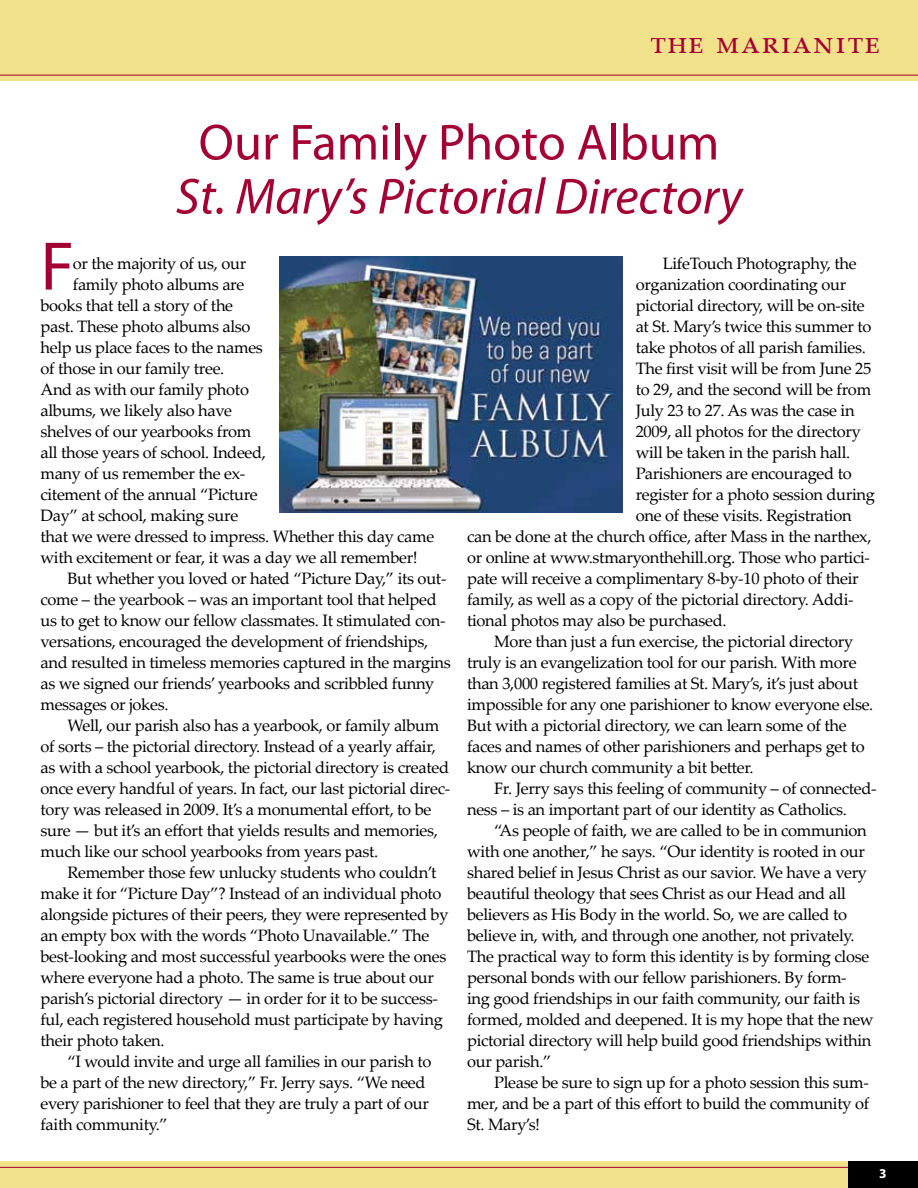
<style>
.page{position:relative;width:918px;height:1188px;background:#fff}
.page>*{position:absolute;margin:0;border:0;box-sizing:border-box;transform-origin:0 0}
.t1{font:69.3px "Myriad";color:#a30134}
.t2{font:italic 51px "Myriad Pro";color:#a30134}
.t3{font:51px "Myriad Pro";color:#a30134}
.t4{font:33px "Palatino Linotype";color:#a30134}
.t5{font:16.5px "Palatino Linotype";letter-spacing:-.02em;color:#000}
.t6{font:700 13.5px "Myriad Pro";color:#fff}
</style>
<div class="page">
<div style="left:0;top:1161px;width:918px;height:27px;background:#f2e18b"></div>
<hr style="left:0;top:1167px;width:918px;height:1px;background:#a30134">
<div style="left:848px;top:1161px;width:70px;height:27px;background:#000"></div>
<div style="left:0;top:0;width:918px;height:81px;background:#f2e18b"></div>
<hr style="left:0;top:75px;width:918px;height:1px;background:#a30134">
<img style="left:280px;top:256px;width:342px;height:256px">
<h3 class="t4" style="left:650px;top:19px;width:232px">the marianite</h3>
<h2 class="t3" style="left:199px;top:111px;width:522px">Our Family Photo Album</h2>
<h2 class="t2" style="left:176px;top:165px;width:568px">St. Mary’s Pictorial Directory</h2>
<h1 class="t1" style="left:40px;top:232px;width:35px">F</h1>
<p class="t5" style="left:73px;top:251px;width:175px">or the majority of us, our</p>
<p class="t5" style="left:73px;top:272px;width:173px">family photo albums are</p>
<p class="t5" style="left:40px;top:293px;width:194px">books that tell a story of the</p>
<p class="t5" style="left:40px;top:314px;width:212px">past. These photo albums also</p>
<p class="t5" style="left:40px;top:335px;width:224px">help us place faces to the names</p>
<p class="t5" style="left:40px;top:356px;width:185px">of those in our family tree.</p>
<p class="t5" style="left:40px;top:377px;width:210px">And as with our family photo</p>
<p class="t5" style="left:40px;top:398px;width:193px">albums, we likely also have</p>
<p class="t5" style="left:40px;top:419px;width:212px">shelves of our yearbooks from</p>
<p class="t5" style="left:40px;top:440px;width:227px">all those years of school. Indeed,</p>
<p class="t5" style="left:40px;top:461px;width:206px">many of us remember the ex-</p>
<p class="t5" style="left:40px;top:482px;width:219px">citement of the annual “Picture</p>
<p class="t5" style="left:40px;top:503px;width:199px">Day” at school, making sure</p>
<p class="t5" style="left:40px;top:524px;width:395px">that we were dressed to impress. Whether this day came</p>
<p class="t5" style="left:40px;top:545px;width:379px">with excitement or fear, it was a day we all remember!</p>
<p class="t5" style="left:67px;top:566px;width:381px">But whether you loved or hated “Picture Day,” its out-</p>
<p class="t5" style="left:40px;top:587px;width:398px">come – the yearbook – was an important tool that helped</p>
<p class="t5" style="left:40px;top:608px;width:407px">us to get to know our fellow classmates. It stimulated con-</p>
<p class="t5" style="left:40px;top:629px;width:389px">versations, encouraged the development of friendships,</p>
<p class="t5" style="left:40px;top:650px;width:412px">and resulted in timeless memories captured in the margins</p>
<p class="t5" style="left:40px;top:671px;width:396px">as we signed our friends’ yearbooks and scribbled funny</p>
<p class="t5" style="left:40px;top:692px;width:130px">messages or jokes.</p>
<p class="t5" style="left:67px;top:713px;width:373px">Well, our parish also has a yearbook, or family album</p>
<p class="t5" style="left:40px;top:734px;width:397px">of sorts – the pictorial directory. Instead of a yearly affair,</p>
<p class="t5" style="left:40px;top:755px;width:410px">as with a school yearbook, the pictorial directory is created</p>
<p class="t5" style="left:40px;top:776px;width:411px">once every handful of years. In fact, our last pictorial direc-</p>
<p class="t5" style="left:40px;top:797px;width:393px">tory was released in 2009. It’s a monumental effort, to be</p>
<p class="t5" style="left:40px;top:818px;width:399px">sure — but it’s an effort that yields results and memories,</p>
<p class="t5" style="left:40px;top:839px;width:339px">much like our school yearbooks from years past.</p>
<p class="t5" style="left:67px;top:860px;width:371px">Remember those few unlucky students who couldn’t</p>
<p class="t5" style="left:40px;top:881px;width:403px">make it for “Picture Day”? Instead of an individual photo</p>
<p class="t5" style="left:40px;top:902px;width:410px">alongside pictures of their peers, they were represented by</p>
<p class="t5" style="left:40px;top:923px;width:390px">an empty box with the words “Photo Unavailable.” The</p>
<p class="t5" style="left:40px;top:944px;width:407px">best-looking and most successful yearbooks were the ones</p>
<p class="t5" style="left:40px;top:965px;width:395px">where everyone had a photo. The same is true about our</p>
<p class="t5" style="left:40px;top:986px;width:399px">parish’s pictorial directory — in order for it to be success-</p>
<p class="t5" style="left:40px;top:1007px;width:404px">ful, each registered household must participate by having</p>
<p class="t5" style="left:40px;top:1028px;width:126px">their photo taken.</p>
<p class="t5" style="left:67px;top:1049px;width:366px">“I would invite and urge all families in our parish to</p>
<p class="t5" style="left:40px;top:1070px;width:387px">be a part of the new directory,” Fr. Jerry says. “We need</p>
<p class="t5" style="left:40px;top:1091px;width:390px">every parishioner to feel that they are truly a part of our</p>
<p class="t5" style="left:40px;top:1112px;width:129px">faith community.”</p>
<p class="t5" style="left:663px;top:251px;width:195px">LifeTouch Photography, the</p>
<p class="t5" style="left:636px;top:272px;width:212px">organization coordinating our</p>
<p class="t5" style="left:636px;top:293px;width:231px">pictorial directory, will be on-site</p>
<p class="t5" style="left:636px;top:314px;width:237px">at St. Mary’s twice this summer to</p>
<p class="t5" style="left:636px;top:335px;width:232px">take photos of all parish families.</p>
<p class="t5" style="left:636px;top:356px;width:237px">The first visit will be from June 25</p>
<p class="t5" style="left:636px;top:377px;width:237px">to 29, and the second will be from</p>
<p class="t5" style="left:636px;top:398px;width:220px">July 23 to 27. As was the case in</p>
<p class="t5" style="left:636px;top:419px;width:227px">2009, all photos for the directory</p>
<p class="t5" style="left:636px;top:440px;width:216px">will be taken in the parish hall.</p>
<p class="t5" style="left:636px;top:461px;width:218px">Parishioners are encouraged to</p>
<p class="t5" style="left:636px;top:482px;width:241px">register for a photo session during</p>
<p class="t5" style="left:636px;top:503px;width:218px">one of these visits. Registration</p>
<p class="t5" style="left:467px;top:524px;width:406px">can be done at the church office, after Mass in the narthex,</p>
<p class="t5" style="left:467px;top:545px;width:404px">or online at www.stmaryonthehill.org. Those who partici-</p>
<p class="t5" style="left:467px;top:567px;width:393px">pate will receive a complimentary 8-by-10 photo of their</p>
<p class="t5" style="left:467px;top:588px;width:388px">family, as well as a copy of the pictorial directory. Addi-</p>
<p class="t5" style="left:467px;top:609px;width:261px">tional photos may also be purchased.</p>
<p class="t5" style="left:494px;top:630px;width:361px">More than just a fun exercise, the pictorial directory</p>
<p class="t5" style="left:467px;top:651px;width:391px">truly is an evangelization tool for our parish. With more</p>
<p class="t5" style="left:467px;top:672px;width:393px">than 3,000 registered families at St. Mary’s, it’s just about</p>
<p class="t5" style="left:467px;top:693px;width:408px">impossible for any one parishioner to know everyone else.</p>
<p class="t5" style="left:467px;top:714px;width:381px">But with a pictorial directory, we can learn some of the</p>
<p class="t5" style="left:467px;top:735px;width:399px">faces and names of other parishioners and perhaps get to</p>
<p class="t5" style="left:467px;top:756px;width:288px">know our church community a bit better.</p>
<p class="t5" style="left:494px;top:777px;width:384px">Fr. Jerry says this feeling of community – of connected-</p>
<p class="t5" style="left:467px;top:798px;width:381px">ness – is an important part of our identity as Catholics.</p>
<p class="t5" style="left:494px;top:819px;width:374px">“As people of faith, we are called to be in communion</p>
<p class="t5" style="left:467px;top:840px;width:399px">with one another,” he says. “Our identity is rooted in our</p>
<p class="t5" style="left:467px;top:861px;width:402px">shared belief in Jesus Christ as our savior. We have a very</p>
<p class="t5" style="left:467px;top:882px;width:380px">beautiful theology that sees Christ as our Head and all</p>
<p class="t5" style="left:467px;top:903px;width:382px">believers as His Body in the world. So, we are called to</p>
<p class="t5" style="left:467px;top:924px;width:389px">believe in, with, and through one another, not privately.</p>
<p class="t5" style="left:467px;top:945px;width:404px">The practical way to form this identity is by forming close</p>
<p class="t5" style="left:467px;top:966px;width:381px">personal bonds with our fellow parishioners. By form-</p>
<p class="t5" style="left:467px;top:987px;width:395px">ing good friendships in our faith community, our faith is</p>
<p class="t5" style="left:467px;top:1008px;width:408px">formed, molded and deepened. It is my hope that the new</p>
<p class="t5" style="left:467px;top:1029px;width:406px">pictorial directory will help build good friendships within</p>
<p class="t5" style="left:467px;top:1050px;width:86px">our parish.”</p>
<p class="t5" style="left:494px;top:1071px;width:376px">Please be sure to sign up for a photo session this sum-</p>
<p class="t5" style="left:467px;top:1092px;width:404px">mer, and be a part of this effort to build the community of</p>
<p class="t5" style="left:467px;top:1113px;width:74px">St. Mary’s!</p>
<p class="t6" style="left:879px;top:1164px;width:9px">3</p>
</div>
